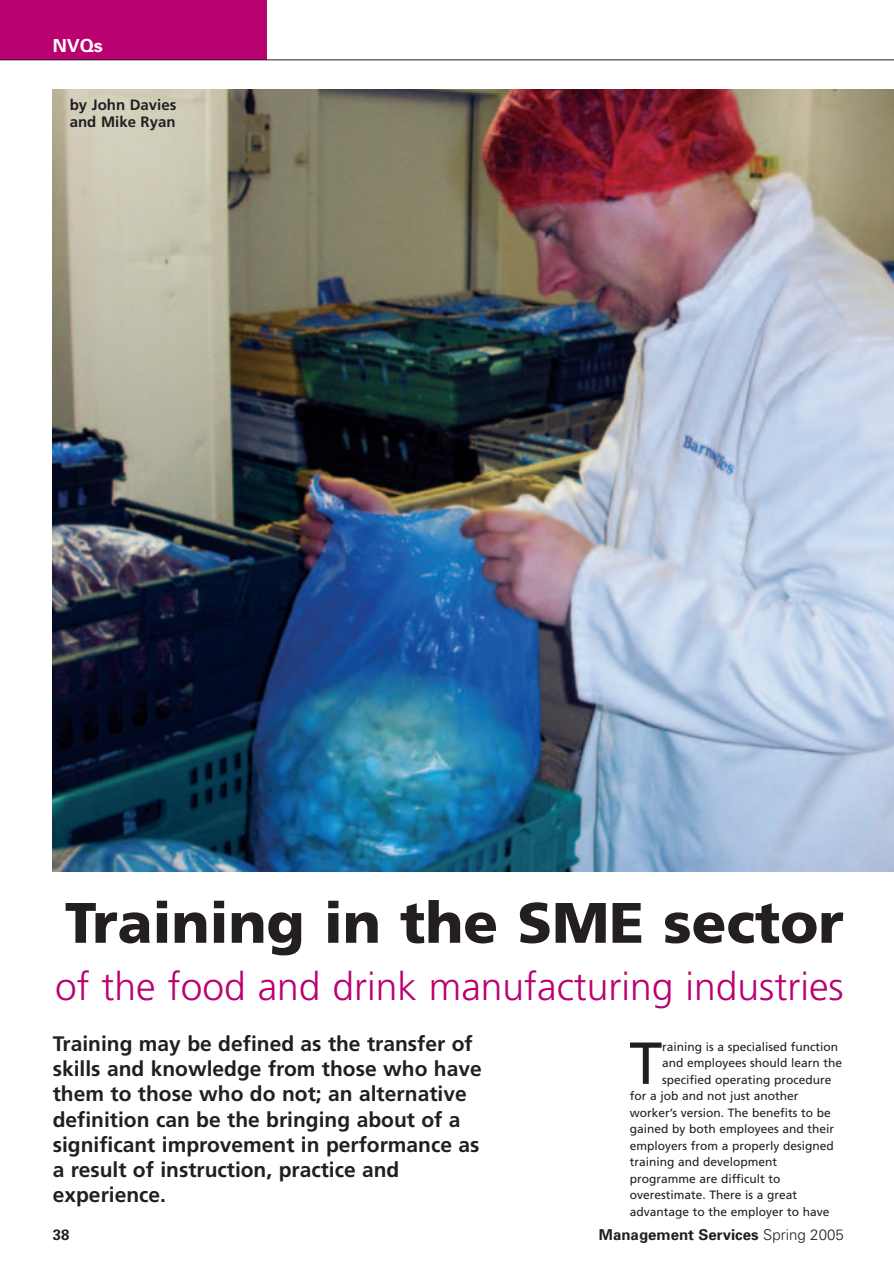
<style>
.page{position:relative;width:894px;height:1262px;background:#fff}
.page>*{position:absolute;margin:0;border:0;box-sizing:border-box;transform-origin:0 0}
.t1{font:59.25px "Frutiger";color:#231f20}
.t2{font:900 57px "Frutiger";color:#231f20}
.t3{font:300 39px "Frutiger";color:#ba0170}
.t4{font:700 21px/25.2px "Frutiger";color:#231f20}
.t5{font:700 18px "Univers";color:#fff}
.t6{font:700 15px "Univers";color:#231f20}
.t7{font:700 15px/16.5px "Frutiger";color:#231f20}
.t8{font:12px "Frutiger";color:#231f20}
.s1{font-weight:300}
</style>
<div class="page">
<img style="left:0;top:0;width:894px;height:872px">
<h3 class="t5" style="left:53px;top:39px;width:51px">NVQs</h3>
<p class="t7" style="left:70px;top:98px;width:108px">by John Davies and Mike Ryan</p>
<h2 class="t2" style="left:65px;top:900px;width:780px">Training in the SME sector</h2>
<h3 class="t3" style="left:55px;top:971px;width:790px">of the food and drink manufacturing industries</h3>
<p class="t4" style="left:53px;top:1033px;width:430px">Training may be defined as the transfer of skills and knowledge from those who have them to those who do not; an alternative definition can be the bringing about of a significant improvement in performance as a result of instruction, practice and experience.</p>
<h1 class="t1" style="left:629px;top:1039px;width:34px">T</h1>
<p class="t8" style="left:662px;top:1042px;width:177px">raining is a specialised function</p>
<p class="t8" style="left:662px;top:1058px;width:182px">and employees should learn the</p>
<p class="t8" style="left:662px;top:1075px;width:171px">specified operating procedure</p>
<p class="t8" style="left:630px;top:1091px;width:170px">for a job and not just another</p>
<p class="t8" style="left:630px;top:1108px;width:203px">worker’s version. The benefits to be</p>
<p class="t8" style="left:630px;top:1124px;width:206px">gained by both employees and their</p>
<p class="t8" style="left:630px;top:1141px;width:206px">employers from a properly designed</p>
<p class="t8" style="left:630px;top:1157px;width:149px">training and development</p>
<p class="t8" style="left:630px;top:1174px;width:152px">programme are difficult to</p>
<p class="t8" style="left:630px;top:1190px;width:169px">overestimate. There is a great</p>
<p class="t8" style="left:630px;top:1207px;width:201px">advantage to the employer to have</p>
<p class="t6" style="left:53px;top:1229px;width:18px">38</p>
<p class="t6" style="left:599px;top:1229px;width:246px">Management Services <span class="s1">Spring 2005</span></p>
</div>
